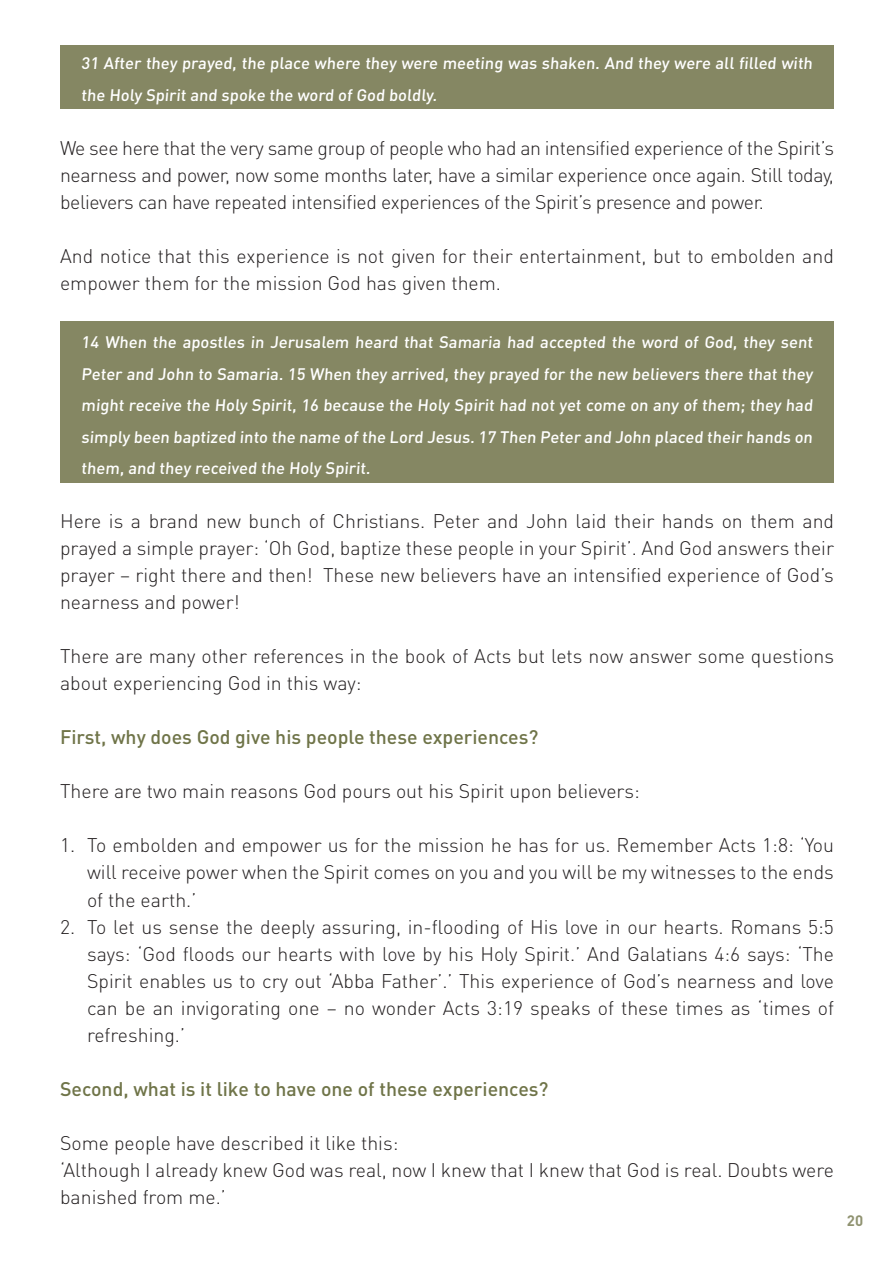
<style>
.page{position:relative;width:893px;height:1263px;background:#fff}
.page>*{position:absolute;margin:0;border:0;box-sizing:border-box;transform-origin:0 0}
.t1{font:300 19.5px/27px "DIN Pro";color:#231f20;text-align:justify}
.t2{font:500 19.5px "DIN Pro";color:#6f7448}
.t3{font:500 16.5px/31.5px "DIN Pro";color:#fff}
.t4{font:700 15px "DIN Pro";color:#909371}
</style>
<div class="page">
<div style="left:60px;top:321px;width:773px;height:162px;background:#858763"></div>
<div style="left:60px;top:45px;width:774px;height:64px;background:#858763"></div>
<p class="t3" style="left:81px;top:47px;width:735px">31 After they prayed, the place where they were meeting was shaken. And they were all filled with the Holy Spirit and spoke the word of God boldly.</p>
<p class="t1" style="left:60px;top:134px;width:775px">We see here that the very same group of people who had an intensified experience of the Spirit’s nearness and power, now some months later, have a similar experience once again. Still today, believers can have repeated intensified experiences of the Spirit’s presence and power.</p>
<p class="t1" style="left:60px;top:242px;width:775px">And notice that this experience is not given for their entertainment, but to embolden and empower them for the mission God has given them.</p>
<p class="t3" style="left:81px;top:326px;width:735px;text-align:justify">14 When the apostles in Jerusalem heard that Samaria had accepted the word of God, they sent Peter and John to Samaria. 15 When they arrived, they prayed for the new believers there that they might receive the Holy Spirit, 16 because the Holy Spirit had not yet come on any of them; they had simply been baptized into the name of the Lord Jesus. 17 Then Peter and John placed their hands on them, and they received the Holy Spirit.</p>
<p class="t1" style="left:60px;top:507px;width:775px">Here is a brand new bunch of Christians. Peter and John laid their hands on them and prayed a simple prayer: ‘Oh God, baptize these people in your Spirit’. And God answers their prayer – right there and then! These new believers have an intensified experience of God’s nearness and power!</p>
<p class="t1" style="left:60px;top:642px;width:775px">There are many other references in the book of Acts but lets now answer some questions about experiencing God in this way:</p>
<p class="t2" style="left:60px;top:724px;width:480px">First, why does God give his people these experiences?</p>
<p class="t1" style="left:60px;top:777px;width:581px">There are two main reasons God pours out his Spirit upon believers:</p>
<p class="t1" style="left:87px;top:831px;width:748px;text-indent:-27px">1. To embolden and empower us for the mission he has for us. Remember Acts 1:8: ‘You will receive power when the Spirit comes on you and you will be my witnesses to the ends of the earth.’</p>
<p class="t1" style="left:87px;top:912px;width:748px;text-indent:-27px">2. To let us sense the deeply assuring, in-flooding of His love in our hearts. Romans 5:5 says: ‘God floods our hearts with love by his Holy Spirit.’ And Galatians 4:6 says: ‘The Spirit enables us to cry out ‘Abba Father’.’ This experience of God’s nearness and love can be an invigorating one – no wonder Acts 3:19 speaks of these times as ‘times of refreshing.’</p>
<p class="t2" style="left:60px;top:1075px;width:490px">Second, what is it like to have one of these experiences?</p>
<p class="t1" style="left:60px;top:1128px;width:775px;text-align:left">Some people have described it like this:<br>‘Although I already knew God was real, now I knew that I knew that God is real. Doubts were banished from me.’</p>
<p class="t4" style="left:847px;top:1210px;width:18px">20</p>
</div>
